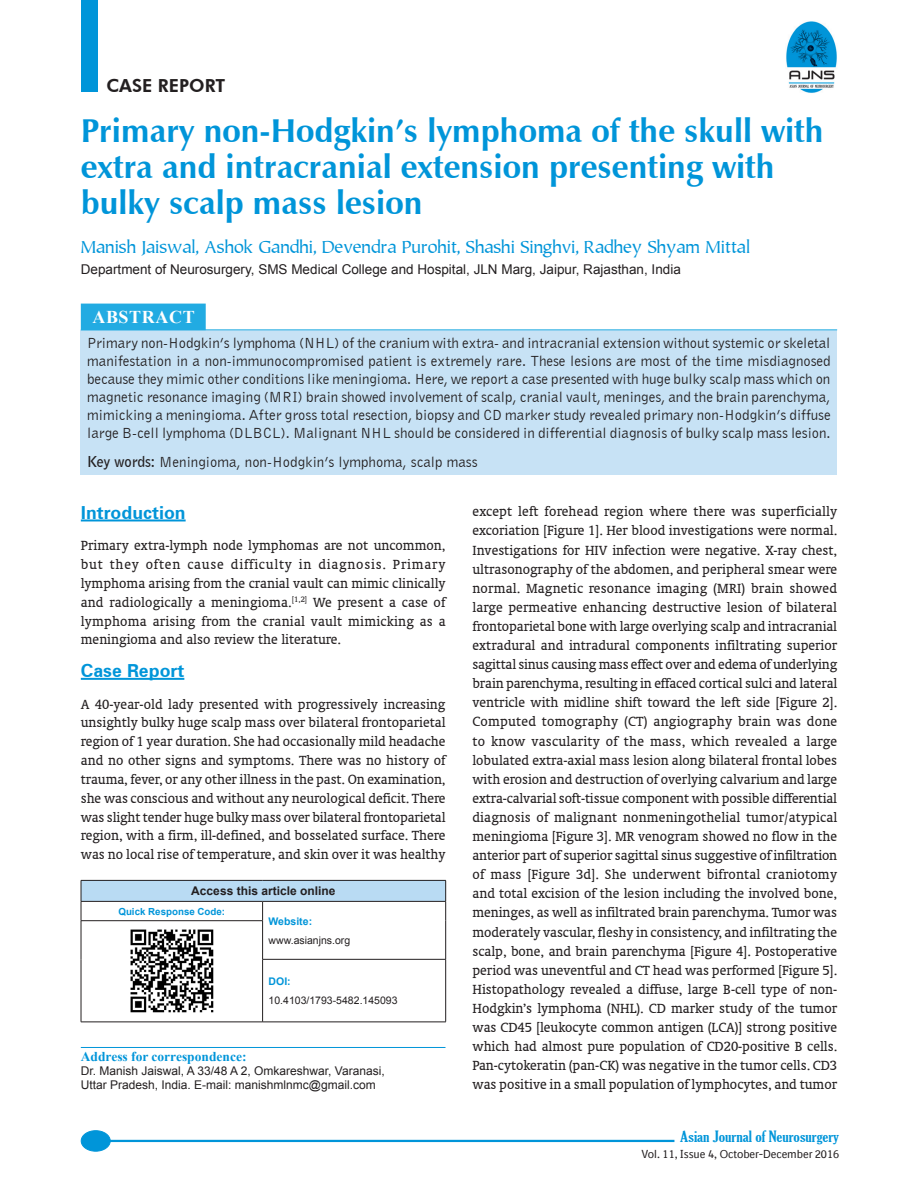
<style>
.page{position:relative;width:918px;height:1188px;background:#fff}
.page>*{position:absolute;margin:0;border:0;box-sizing:border-box;transform-origin:0 0}
.AT{font:700 33px/36px "Zapf Humanist 601 BT";color:#0095d9}
.t1{font:700 18px "Zurich BT";color:#0095d9}
.AH{font:800 18px "Futura BT";color:#231f20}
.ABSH{font:700 18px "Times New Roman";letter-spacing:.035em;color:#fff}
.AU{font:16.5px "Tiplo";color:#0095d9}
.TX{font:15px/19px "Oranda BT";color:#231f20;text-align:justify}
.ABS{font:15px/18px "Bell Gothic BT";color:#231f20;text-align:justify}
.KWD{font:15px "Bell Gothic BT";color:#231f20}
.RF_RECTO{font:extra-condensed 15px "Gloucester";color:#0095d9;scale:1.25 1}
.AFF{font:13.5px "Arial";color:#231f20}
.ADD{font:700 13.5px "Times New Roman";color:#0095d9}
.ADD-2{font:12px/14.4px "Arial";color:#231f20}
.AAO{font:700 12px "Arial";color:#231f20}
.RF_RECTO_1{font:11.25px "BI Sans";letter-spacing:-.005em;color:#231f20}
.WEBSITE{font:10.5px "Arial";color:#231f20}
.WEBSITE-2{font:700 10.5px "Arial";color:#0095d9}
.QRC{font:700 9.75px "Arial";color:#0095d9}
.s1{font-weight:700}
</style>
<div class="page">
<hr style="left:100px;top:1140px;width:574px;height:2px;background:#0095d9">
<div style="left:81px;top:1131px;width:29px;height:20px;background:#0095d9;border-radius:50%"></div>
<div style="left:81px;top:1130px;width:30px;height:22px;border:1px solid #0095d9;border-radius:50%"></div>
<img style="left:786px;top:21px;width:51px;height:72px">
<hr style="left:81px;top:519px;width:105px;height:2px;background:#0095d9">
<hr style="left:81px;top:678px;width:103px;height:2px;background:#0095d9">
<div style="left:81px;top:330px;width:756px;height:145px;background:#c7e2f5"></div>
<div style="left:81px;top:304px;width:125px;height:26px;background:#22abe2"></div>
<hr style="left:81px;top:329px;width:756px;height:1px;background:#22abe2">
<div style="left:81px;top:0;width:17px;height:92px;background:#0095d9"></div>
<hr style="left:81px;top:1047px;width:365px;height:1px;background:#0095d9">
<div style="left:81px;top:880px;width:365px;height:21px;background:#b9dbf3"></div>
<hr style="left:81px;top:880px;width:182px;height:1px;background:#231f20">
<hr style="left:263px;top:880px;width:183px;height:1px;background:#231f20">
<hr style="left:81px;top:901px;width:182px;height:1px;background:#231f20">
<svg style="left:81px;top:881px;width:1px;height:39px"></svg>
<hr style="left:263px;top:901px;width:183px;height:1px;background:#231f20">
<svg style="left:445px;top:881px;width:1px;height:40px"></svg>
<hr style="left:445px;top:921px;width:1px;height:38px;background:#231f20">
<hr style="left:81px;top:920px;width:182px;height:1px;background:#231f20">
<hr style="left:81px;top:921px;width:1px;height:38px;background:#231f20">
<hr style="left:81px;top:959px;width:1px;height:63px;background:#231f20">
<hr style="left:81px;top:1022px;width:182px;height:1px;background:#231f20">
<hr style="left:262px;top:959px;width:184px;height:1px;background:#231f20">
<hr style="left:445px;top:960px;width:1px;height:62px;background:#231f20">
<hr style="left:263px;top:1022px;width:183px;height:1px;background:#231f20">
<svg style="left:262px;top:902px;width:1px;height:19px"></svg>
<hr style="left:262px;top:921px;width:1px;height:38px;background:#231f20">
<hr style="left:262px;top:960px;width:1px;height:62px;background:#231f20">
<img style="left:130px;top:929px;width:84px;height:84px">
<p class="AH" style="left:106px;top:75px;width:120px">CASE REPORT</p>
<p class="AT" style="left:81px;top:113px;width:744px">Primary non‑Hodgkin’s lymphoma of the skull with extra and intracranial extension presenting with bulky scalp mass lesion</p>
<p class="AU" style="left:81px;top:239px;width:671px">Manish Jaiswal, Ashok Gandhi, Devendra Purohit, Shashi Singhvi, Radhey Shyam Mittal</p>
<p class="AFF" style="left:81px;top:260px;width:602px">Department of Neurosurgery, SMS Medical College and Hospital, JLN Marg, Jaipur, Rajasthan, India</p>
<p class="ABSH" style="left:92px;top:304px;width:104px">ABSTRACT</p>
<p class="ABS" style="left:87px;top:334px;width:745px">Primary non‑Hodgkin’s lymphoma (NHL) of the cranium with extra‑ and intracranial extension without systemic or skeletal manifestation in a non‑immunocompromised patient is extremely rare. These lesions are most of the time misdiagnosed because they mimic other conditions like meningioma. Here, we report a case presented with huge bulky scalp mass which on magnetic resonance imaging (MRI) brain showed involvement of scalp, cranial vault, meninges, and the brain parenchyma, mimicking a meningioma. After gross total resection, biopsy and CD marker study revealed primary non‑Hodgkin’s diffuse large B‑cell lymphoma (DLBCL). Malignant NHL should be considered in differential diagnosis of bulky scalp mass lesion.</p>
<p class="KWD" style="left:87px;top:452px;width:392px"><span class="s1">Key words:</span> Meningioma, non‑Hodgkin’s lymphoma, scalp mass</p>
<h1 class="t1" style="left:81px;top:501px;width:106px">Introduction</h1>
<p class="TX" style="left:81px;top:536px;width:366px">Primary extra‑lymph node lymphomas are not uncommon, but they often cause difficulty in diagnosis. Primary lymphoma arising from the cranial vault can mimic clinically and radiologically a meningioma.<sup>[1,2]</sup> We present a case of lymphoma arising from the cranial vault mimicking as a meningioma and also review the literature.</p>
<h1 class="t1" style="left:81px;top:660px;width:105px">Case Report</h1>
<p class="TX" style="left:81px;top:694px;width:366px">A 40‑year‑old lady presented with progressively increasing unsightly bulky huge scalp mass over bilateral frontoparietal region of 1 year duration. She had occasionally mild headache and no other signs and symptoms. There was no history of trauma, fever, or any other illness in the past. On examination, she was conscious and without any neurological deficit. There was slight tender huge bulky mass over bilateral frontoparietal region, with a firm, ill‑defined, and bosselated surface. There was no local rise of temperature, and skin over it was healthy</p>
<p class="AAO" style="left:191px;top:883px;width:146px">Access this article online</p>
<p class="QRC" style="left:118px;top:904px;width:108px">Quick Response Code:</p>
<p class="WEBSITE-2" style="left:269px;top:914px;width:45px">Website:</p>
<p class="WEBSITE" style="left:269px;top:933px;width:83px">www.asianjns.org</p>
<p class="WEBSITE-2" style="left:269px;top:974px;width:24px">DOI:</p>
<p class="WEBSITE" style="left:269px;top:993px;width:131px">10.4103/1793-5482.145093</p>
<p class="ADD" style="left:81px;top:1046px;width:167px">Address for correspondence:</p>
<p class="ADD-2" style="left:81px;top:1064px;width:305px">Dr. Manish Jaiswal, A 33/48 A 2, Omkareshwar, Varanasi,<br>Uttar Pradesh, India. E‑mail: manishmlnmc@gmail.com</p>
<p class="TX" style="left:472px;top:502px;width:366px">except left forehead region where there was superficially excoriation [Figure 1]. Her blood investigations were normal.<br>Investigations for HIV infection were negative. X‑ray chest, ultrasonography of the abdomen, and peripheral smear were normal. Magnetic resonance imaging (MRI) brain showed large permeative enhancing destructive lesion of bilateral frontoparietal bone with large overlying scalp and intracranial extradural and intradural components infiltrating superior sagittal sinus causing mass effect over and edema of underlying brain parenchyma, resulting in effaced cortical sulci and lateral ventricle with midline shift toward the left side [Figure 2].<br>Computed tomography (CT) angiography brain was done to know vascularity of the mass, which revealed a large lobulated extra‑axial mass lesion along bilateral frontal lobes with erosion and destruction of overlying calvarium and large extra‑calvarial soft‑tissue component with possible differential diagnosis of malignant nonmeningothelial tumor/atypical meningioma [Figure 3]. MR venogram showed no flow in the anterior part of superior sagittal sinus suggestive of infiltration of mass [Figure 3d]. She underwent bifrontal craniotomy and total excision of the lesion including the involved bone, meninges, as well as infiltrated brain parenchyma. Tumor was moderately vascular, fleshy in consistency, and infiltrating the scalp, bone, and brain parenchyma [Figure 4]. Postoperative period was uneventful and CT head was performed [Figure 5].<br>Histopathology revealed a diffuse, large B-cell type of non-Hodgkin’s lymphoma (NHL). CD marker study of the tumor was CD45 [leukocyte common antigen (LCA)] strong positive which had almost pure population of CD20-positive B cells.<br>Pan-cytokeratin (pan-CK) was negative in the tumor cells. CD3 was positive in a small population of lymphocytes, and tumor</p>
<p class="RF_RECTO" style="left:680px;top:1128px;width:129px">Asian Journal of Neurosurgery</p>
<p class="RF_RECTO_1" style="left:642px;top:1148px;width:199px">Vol. 11, Issue 4, October‑December 2016</p>
</div>
